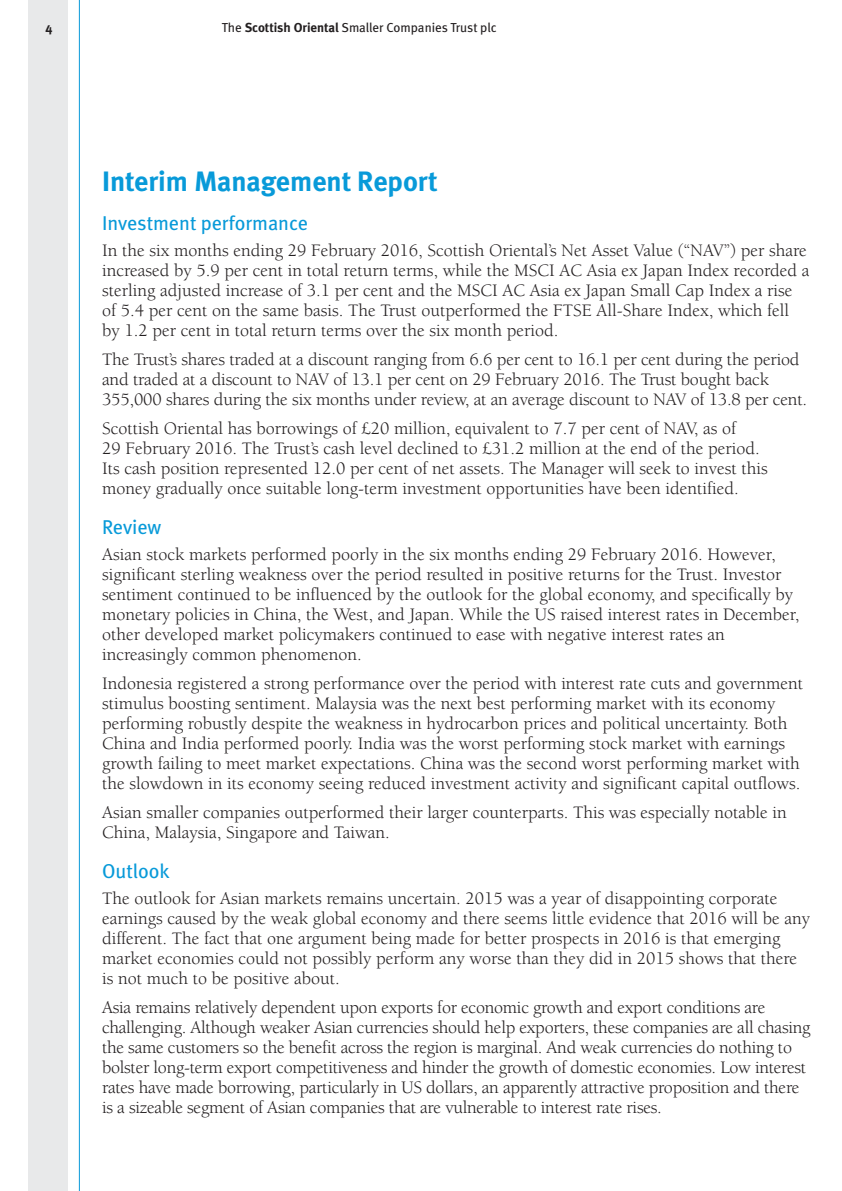
<style>
.page{position:relative;width:842px;height:1191px;background:#fff}
.page>*{position:absolute;margin:0;border:0;box-sizing:border-box;transform-origin:0 0}
.t1{font:700 28px "Meta";color:#089ad9}
.t2{font:20px "Meta";color:#089ad9}
.t3{font:18px/20px "Berkeley LT";color:#231f20}
.t4{font:13px "Meta";color:#231f20}
.t5{font:700 13px "Meta";color:#231f20}
.s1{font-weight:700}
</style>
<div class="page">
<div style="left:28px;top:0;width:40px;height:1191px;background:#e8e9ea"></div>
<hr style="left:79px;top:0;width:1px;height:1191px;background:#089ad9">
<p class="t5" style="left:46px;top:20px;width:8px">4</p>
<p class="t4" style="left:222px;top:20px;width:276px">The <span class="s1">Scottish Oriental</span> Smaller Companies Trust plc</p>
<h1 class="t1" style="left:102px;top:165px;width:337px">Interim Management Report</h1>
<p class="t2" style="left:102px;top:212px;width:207px">Investment performance</p>
<p class="t3" style="left:102px;top:241px;width:709px">In the six months ending 29 February 2016, Scottish Oriental’s Net Asset Value (“NAV”) per share increased by 5.9 per cent in total return terms, while the MSCI AC Asia ex Japan Index recorded a sterling adjusted increase of 3.1 per cent and the MSCI AC Asia ex Japan Small Cap Index a rise of 5.4 per cent on the same basis. The Trust outperformed the FTSE All-Share Index, which fell by 1.2 per cent in total return terms over the six month period.</p>
<p class="t3" style="left:102px;top:350px;width:707px">The Trust’s shares traded at a discount ranging from 6.6 per cent to 16.1 per cent during the period and traded at a discount to NAV of 13.1 per cent on 29 February 2016. The Trust bought back<br>355,000 shares during the six months under review, at an average discount to NAV of 13.8 per cent.</p>
<p class="t3" style="left:102px;top:419px;width:667px">Scottish Oriental has borrowings of £20 million, equivalent to 7.7 per cent of NAV, as of<br>29 February 2016. The Trust’s cash level declined to £31.2 million at the end of the period.<br>Its cash position represented 12.0 per cent of net assets. The Manager will seek to invest this money gradually once suitable long-term investment opportunities have been identified.</p>
<p class="t2" style="left:102px;top:515px;width:61px">Review</p>
<p class="t3" style="left:102px;top:544px;width:699px">Asian stock markets performed poorly in the six months ending 29 February 2016. However, significant sterling weakness over the period resulted in positive returns for the Trust. Investor sentiment continued to be influenced by the outlook for the global economy, and specifically by monetary policies in China, the West, and Japan. While the US raised interest rates in December, other developed market policymakers continued to ease with negative interest rates an increasingly common phenomenon.</p>
<p class="t3" style="left:102px;top:673px;width:702px">Indonesia registered a strong performance over the period with interest rate cuts and government stimulus boosting sentiment. Malaysia was the next best performing market with its economy performing robustly despite the weakness in hydrocarbon prices and political uncertainty. Both China and India performed poorly. India was the worst performing stock market with earnings growth failing to meet market expectations. China was the second worst performing market with the slowdown in its economy seeing reduced investment activity and significant capital outflows.</p>
<p class="t3" style="left:102px;top:802px;width:686px">Asian smaller companies outperformed their larger counterparts. This was especially notable in<br>China, Malaysia, Singapore and Taiwan.</p>
<p class="t2" style="left:102px;top:859px;width:69px">Outlook</p>
<p class="t3" style="left:102px;top:888px;width:709px">The outlook for Asian markets remains uncertain. 2015 was a year of disappointing corporate earnings caused by the weak global economy and there seems little evidence that 2016 will be any different. The fact that one argument being made for better prospects in 2016 is that emerging market economies could not possibly perform any worse than they did in 2015 shows that there is not much to be positive about.</p>
<p class="t3" style="left:102px;top:997px;width:710px">Asia remains relatively dependent upon exports for economic growth and export conditions are challenging. Although weaker Asian currencies should help exporters, these companies are all chasing the same customers so the benefit across the region is marginal. And weak currencies do nothing to bolster long-term export competitiveness and hinder the growth of domestic economies. Low interest rates have made borrowing, particularly in US dollars, an apparently attractive proposition and there is a sizeable segment of Asian companies that are vulnerable to interest rate rises.</p>
</div>
